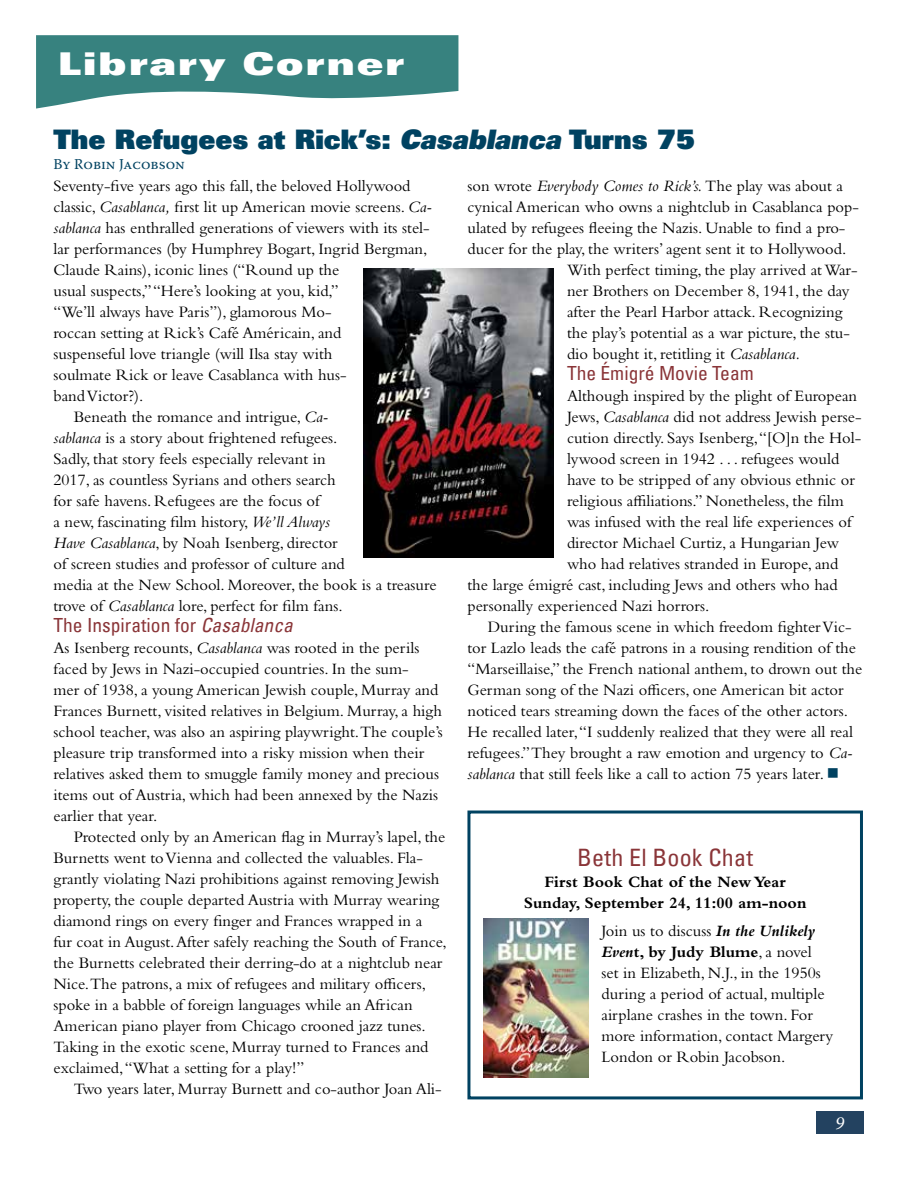
<style>
.page{position:relative;width:918px;height:1188px;background:#fff}
.page>*{position:absolute;margin:0;border:0;box-sizing:border-box;transform-origin:0 0}
.t1{font:900 expanded 31.5px "Univers LT";letter-spacing:.05em;color:#fff}
.t2{font:900 27px "Univers LT";color:#004261}
.t3{font:condensed 24px "Univers LT";letter-spacing:.01em;color:#8a3538}
.t4{font:condensed 19.5px "Univers LT";color:#8a3538}
.t5{font:italic 18px "Warnock Pro";color:#fff}
.t6{font:16.5px/21px "Bembo Std";color:#000}
.t7{font:700 16.5px/21px "Bembo Std";color:#000;text-align:center}
.t8{font:15px "Warnock Pro";color:#004261}
.s1{font-style:italic}
.s2{color:#004261}
.s3{font-weight:700;font-style:italic}
.s4{font-weight:700}
</style>
<div class="page">
<div style="left:817px;top:1112px;width:47px;height:22px;background:#234260"></div>
<svg style="left:36px;top:35px;width:422px;height:74px"></svg>
<img style="left:363px;top:269px;width:191px;height:289px">
<div style="left:467px;top:811px;width:396px;height:288px;border:3px solid #004261"></div>
<img style="left:484px;top:918px;width:104px;height:160px">
<h1 class="t1" style="left:58px;top:45px;width:348px">Library Corner</h1>
<h2 class="t2" style="left:53px;top:122px;width:643px">The Refugees at Rick’s: <span class="s1">Casablanca</span> Turns 75</h2>
<p class="t8" style="left:53px;top:155px;width:133px">By Robin Jacobson</p>
<p class="t6" style="left:53px;top:175px;width:359px">Seventy-five years ago this fall, the beloved Hollywood</p>
<p class="t6" style="left:53px;top:196px;width:380px">classic, <span class="s1">Casablanca,</span> first lit up American movie screens. <span class="s1">Ca-</span></p>
<p class="t6" style="left:53px;top:217px;width:378px"><span class="s1">sablanca</span> has enthralled generations of viewers with its stel-</p>
<p class="t6" style="left:53px;top:238px;width:376px">lar performances (by Humphrey Bogart, Ingrid Bergman,</p>
<p class="t6" style="left:53px;top:259px;width:287px">Claude Rains), iconic lines (“Round up the</p>
<p class="t6" style="left:53px;top:280px;width:287px">usual suspects,” “Here’s looking at you, kid,”</p>
<p class="t6" style="left:53px;top:301px;width:280px">“We’ll always have Paris”), glamorous Mo-</p>
<p class="t6" style="left:53px;top:322px;width:290px">roccan setting at Rick’s Café Américain, and</p>
<p class="t6" style="left:53px;top:343px;width:281px">suspenseful love triangle (will Ilsa stay with</p>
<p class="t6" style="left:53px;top:364px;width:295px">soulmate Rick or leave Casablanca with hus-</p>
<p class="t6" style="left:53px;top:385px;width:92px">band Victor?).</p>
<p class="t6" style="left:74px;top:406px;width:256px">Beneath the romance and intrigue, <span class="s1">Ca-</span></p>
<p class="t6" style="left:53px;top:427px;width:286px"><span class="s1">sablanca</span> is a story about frightened refugees.</p>
<p class="t6" style="left:53px;top:448px;width:274px">Sadly, that story feels especially relevant in</p>
<p class="t6" style="left:53px;top:469px;width:284px">2017, as countless Syrians and others search</p>
<p class="t6" style="left:53px;top:490px;width:268px">for safe havens. Refugees are the focus of</p>
<p class="t6" style="left:53px;top:511px;width:278px">a new, fascinating film history, <span class="s1">We’ll Always</span></p>
<p class="t6" style="left:53px;top:532px;width:286px"><span class="s1">Have Casablanca</span>, by Noah Isenberg, director</p>
<p class="t6" style="left:53px;top:553px;width:293px">of screen studies and professor of culture and</p>
<p class="t6" style="left:53px;top:574px;width:385px">media at the New School. Moreover, the book is a treasure</p>
<p class="t6" style="left:53px;top:595px;width:291px">trove of <span class="s1">Casablanca</span> lore, perfect for film fans.</p>
<p class="t4" style="left:53px;top:612px;width:241px">The Inspiration for <span class="s1">Casablanca</span></p>
<p class="t6" style="left:53px;top:637px;width:391px">As Isenberg recounts, <span class="s1">Casablanca</span> was rooted in the perils faced by Jews in Nazi-occupied countries. In the sum-<br>mer of 1938, a young American Jewish couple, Murray and Frances Burnett, visited relatives in Belgium. Murray, a high school teacher, was also an aspiring playwright.The couple’s pleasure trip transformed into a risky mission when their relatives asked them to smuggle family money and precious items out of Austria, which had been annexed by the Nazis earlier that year.</p>
<p class="t6" style="left:53px;top:826px;width:395px;text-indent:20px">Protected only by an American flag in Murray’s lapel, the Burnetts went to Vienna and collected the valuables. Fla&shy;grantly violating Nazi prohibitions against removing Jewish property, the couple departed Austria with Murray wearing diamond rings on every finger and Frances wrapped in a<br>fur coat in August. After safely reaching the South of France, the Burnetts celebrated their derring-do at a nightclub near Nice.The patrons, a mix of refugees and military officers, spoke in a babble of foreign languages while an African American piano player from Chicago crooned jazz tunes.<br>Taking in the exotic scene, Murray turned to Frances and exclaimed, “What a setting for a play!”</p>
<p class="t6" style="left:74px;top:1078px;width:370px">Two years later, Murray Burnett and co-author Joan Ali-</p>
<p class="t6" style="left:467px;top:175px;width:377px">son wrote <span class="s1">Everybody Comes to Rick’s.</span> The play was about a</p>
<p class="t6" style="left:467px;top:196px;width:393px">cynical American who owns a nightclub in Casablanca pop-</p>
<p class="t6" style="left:467px;top:217px;width:380px">ulated by refugees fleeing the Nazis. Unable to find a pro-</p>
<p class="t6" style="left:467px;top:238px;width:380px">ducer for the play, the writers’ agent sent it to Hollywood.</p>
<p class="t6" style="left:567px;top:259px;width:292px">With perfect timing, the play arrived at War-</p>
<p class="t6" style="left:567px;top:280px;width:284px">ner Brothers on December 8, 1941, the day</p>
<p class="t6" style="left:567px;top:301px;width:277px">after the Pearl Harbor attack. Recognizing</p>
<p class="t6" style="left:567px;top:322px;width:284px">the play’s potential as a war picture, the stu-</p>
<p class="t6" style="left:567px;top:343px;width:235px">dio bought it, retitling it <span class="s1">Casablanca.</span></p>
<p class="t4" style="left:567px;top:360px;width:188px">The Émigré Movie Team</p>
<p class="t6" style="left:567px;top:385px;width:292px">Although inspired by the plight of European</p>
<p class="t6" style="left:567px;top:406px;width:296px">Jews, <span class="s1">Casablanca</span> did not address Jewish perse-</p>
<p class="t6" style="left:567px;top:427px;width:296px">cution directly. Says Isenberg, “[O]n the Hol-</p>
<p class="t6" style="left:567px;top:448px;width:274px">lywood screen in 1942 . . . refugees would</p>
<p class="t6" style="left:567px;top:469px;width:289px">have to be stripped of any obvious ethnic or</p>
<p class="t6" style="left:567px;top:490px;width:278px">religious affiliations.” Nonetheless, the film</p>
<p class="t6" style="left:567px;top:511px;width:286px">was infused with the real life experiences of</p>
<p class="t6" style="left:567px;top:532px;width:273px">director Michael Curtiz, a Hungarian Jew</p>
<p class="t6" style="left:567px;top:553px;width:273px">who had relatives stranded in Europe, and</p>
<p class="t6" style="left:467px;top:574px;width:372px">the large émigré cast, including Jews and others who had</p>
<p class="t6" style="left:467px;top:595px;width:244px">personally experienced Nazi horrors.</p>
<p class="t6" style="left:488px;top:616px;width:366px">During the famous scene in which freedom fighter Vic-</p>
<p class="t6" style="left:467px;top:637px;width:390px">tor Lazlo leads the café patrons in a rousing rendition of the</p>
<p class="t6" style="left:467px;top:658px;width:397px">“Marseillaise,” the French national anthem, to drown out the</p>
<p class="t6" style="left:467px;top:679px;width:378px">German song of the Nazi officers, one American bit actor</p>
<p class="t6" style="left:467px;top:700px;width:382px">noticed tears streaming down the faces of the other actors.</p>
<p class="t6" style="left:467px;top:721px;width:387px">He recalled later, “I suddenly realized that they were all real</p>
<p class="t6" style="left:467px;top:742px;width:387px">refugees.” They brought a raw emotion and urgency to <span class="s1">Ca-</span></p>
<p class="t6" style="left:467px;top:763px;width:373px"><span class="s1">sablanca</span> that still feels like a call to action 75 years later. <span class="s2">■</span></p>
<h3 class="t3" style="left:577px;top:842px;width:177px">Beth El Book Chat</h3>
<p class="t7" style="left:524px;top:871px;width:284px">First Book Chat of the New Year<br>Sunday, September 24, 11:00 am-noon</p>
<p class="t6" style="left:601px;top:920px;width:233px">Join us to discuss <span class="s3">In the Unlikely<br>Even</span><span class="s4">t, by Judy Blume</span>, a novel<br>set in Elizabeth, N.J., in the 1950s during a period of actual, multiple airplane crashes in the town. For more information, contact Margery<br>London or Robin Jacobson.</p>
<p class="t5" style="left:835px;top:1112px;width:11px">9</p>
</div>
